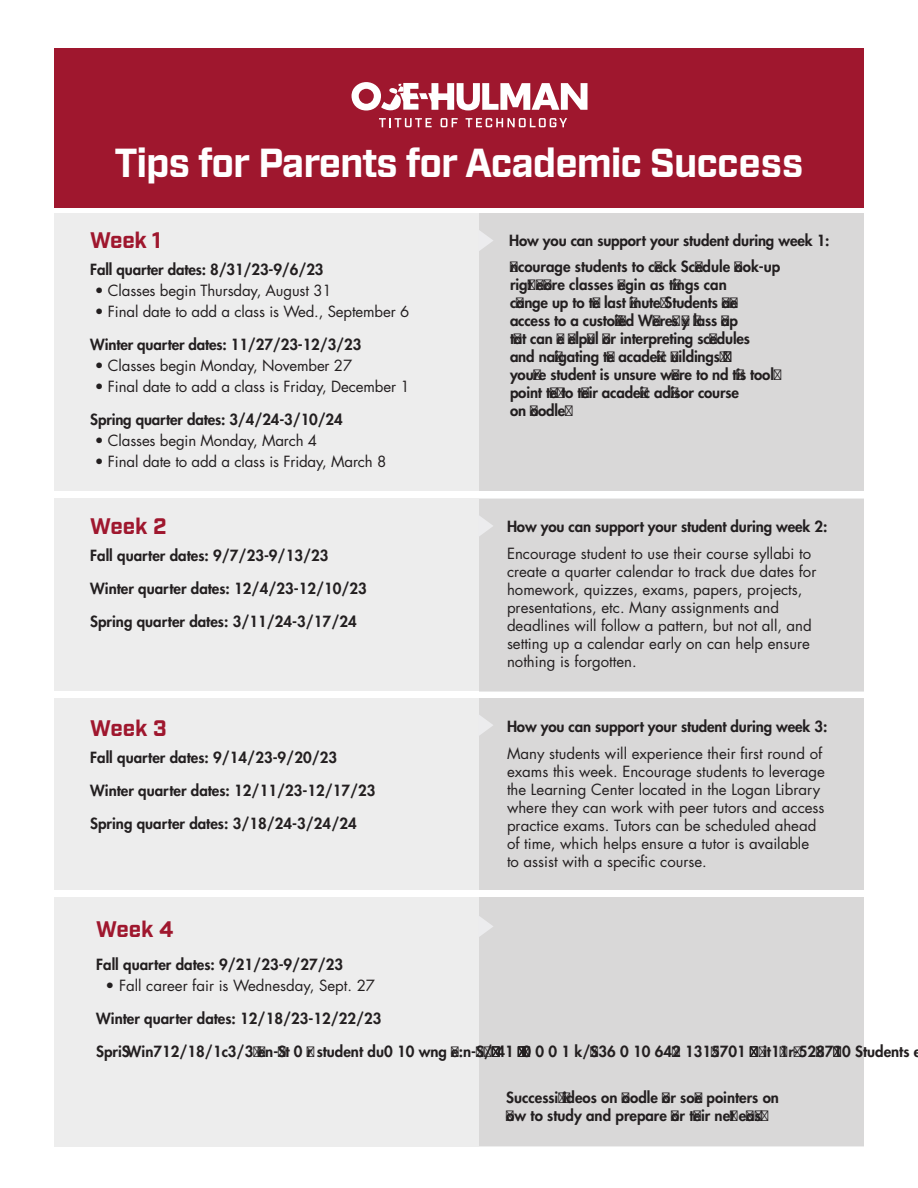
<style>
.page{position:relative;width:918px;height:1188px;background:#fff}
.page>*{position:absolute;margin:0;border:0;box-sizing:border-box;transform-origin:0 0}
.t1{font:700 40.5px "Industry";letter-spacing:-.025em;color:#fff}
.t2{font:700 22.5px "Industry";letter-spacing:-.005em;color:#9f172e}
.t3{font:800 15px/18px "Futura Std";color:#231f20}
.t4{font:15px/18px "Futura Std";color:#231f20}
</style>
<div class="page">
<div style="left:54px;top:498px;width:810px;height:193px;background:#ededed"></div>
<div style="left:480px;top:499px;width:384px;height:192px;background:#d9d8d8"></div>
<div style="left:54px;top:48px;width:810px;height:160px;background:#9f172e"></div>
<div style="left:54px;top:213px;width:810px;height:278px;background:#ededed"></div>
<div style="left:480px;top:214px;width:384px;height:277px;background:#d9d8d8"></div>
<svg style="left:352px;top:82px;width:236px;height:29px"></svg>
<svg style="left:379px;top:118px;width:53px;height:9px"></svg>
<svg style="left:441px;top:118px;width:17px;height:9px"></svg>
<svg style="left:466px;top:118px;width:101px;height:9px"></svg>
<div style="left:54px;top:698px;width:810px;height:192px;background:#ededed"></div>
<div style="left:480px;top:699px;width:384px;height:191px;background:#d9d8d8"></div>
<div style="left:54px;top:897px;width:810px;height:249px;background:#ededed"></div>
<div style="left:480px;top:898px;width:384px;height:248px;background:#d9d8d8"></div>
<svg style="left:479px;top:231px;width:14px;height:21px"></svg>
<svg style="left:479px;top:515px;width:14px;height:22px"></svg>
<svg style="left:479px;top:714px;width:14px;height:22px"></svg>
<svg style="left:479px;top:915px;width:14px;height:23px"></svg>
<h1 class="t1" style="left:114px;top:139px;width:691px">Tips for Parents for Academic Success</h1>
<h2 class="t2" style="left:90px;top:227px;width:72px">Week 1</h2>
<p class="t3" style="left:90px;top:261px;width:235px">Fall quarter dates: 8/31/23-9/6/23</p>
<p class="t4" style="left:95px;top:282px;width:238px">• Classes begin Thursday, August 31</p>
<p class="t4" style="left:95px;top:303px;width:316px">• Final date to add a class is Wed., September 6</p>
<p class="t3" style="left:90px;top:336px;width:273px">Winter quarter dates: 11/27/23-12/3/23</p>
<p class="t4" style="left:95px;top:357px;width:259px">• Classes begin Monday, November 27</p>
<p class="t4" style="left:95px;top:378px;width:316px">• Final date to add a class is Friday, December 1</p>
<p class="t3" style="left:90px;top:411px;width:254px">Spring quarter dates: 3/4/24-3/10/24</p>
<p class="t4" style="left:95px;top:432px;width:224px">• Classes begin Monday, March 4</p>
<p class="t4" style="left:95px;top:453px;width:293px">• Final date to add a class is Friday, March 8</p>
<h2 class="t2" style="left:90px;top:513px;width:78px">Week 2</h2>
<p class="t3" style="left:90px;top:547px;width:240px">Fall quarter dates: 9/7/23-9/13/23</p>
<p class="t3" style="left:90px;top:580px;width:278px">Winter quarter dates: 12/4/23-12/10/23</p>
<p class="t3" style="left:90px;top:613px;width:268px">Spring quarter dates: 3/11/24-3/17/24</p>
<h2 class="t2" style="left:90px;top:714px;width:78px">Week 3</h2>
<p class="t3" style="left:90px;top:748px;width:248px">Fall quarter dates: 9/14/23-9/20/23</p>
<p class="t3" style="left:90px;top:781px;width:287px">Winter quarter dates: 12/11/23-12/17/23</p>
<p class="t3" style="left:90px;top:814px;width:268px">Spring quarter dates: 3/18/24-3/24/24</p>
<p class="t3" style="left:509px;top:232px;width:322px">How you can support your student during week 1:</p>
<p class="t3" style="left:510px;top:258px;width:273px">Encourage students to check Schedule Look-up right before classes begin as things can<br>change up to the last minute.Students have access to a customized Where’s my Class Map<br>that can be helpful for interpreting schedules<br>and navigating the academic buildings.If<br>you’re student is unsure where to nd this tool, point themto their academic advisor course<br>on Moodle.</p>
<p class="t3" style="left:507px;top:517px;width:322px">How you can support your student during week 2:</p>
<p class="t4" style="left:507px;top:545px;width:311px">Encourage student to use their course syllabi to create a quarter calendar to track due dates for homework, quizzes, exams, papers, projects, presentations, etc. Many assignments and deadlines will follow a pattern, but not all, and setting up a calendar early on can help ensure nothing is forgotten.</p>
<p class="t3" style="left:507px;top:717px;width:322px">How you can support your student during week 3:</p>
<p class="t4" style="left:507px;top:745px;width:319px">Many students will experience their first round of exams this week. Encourage students to leverage the Learning Center located in the Logan Library where they can work with peer tutors and access practice exams. Tutors can be scheduled ahead of time, which helps ensure a tutor is available to assist with a specific course.</p>
<h2 class="t2" style="left:96px;top:915px;width:78px">Week 4</h2>
<p class="t3" style="left:96px;top:955px;width:248px">Fall quarter dates: 9/21/23-9/27/23</p>
<p class="t4" style="left:106px;top:976px;width:271px">• Fall career fair is Wednesday, Sept. 27</p>
<p class="t3" style="left:96px;top:1009px;width:287px">Winter quarter dates: 12/18/23-12/22/23</p>
<p class="t3" style="left:96px;top:1042px;width:827px">SpriSWin712/18/1c3/3P&lt;en-USt 0 Tr student du0 10 wng (e:n-US)/MCID41 &gt;BDCBT0 0 0 1 k /GS36 0 10 64.2 131.5701 Tm[( •it1_1r)-52.87Tf10 Students e</p>
<p class="t3" style="left:506px;top:1088px;width:274px">Successixvideos on Moodle for some pointers on how to study and prepare for their next exams.</p>
</div>
